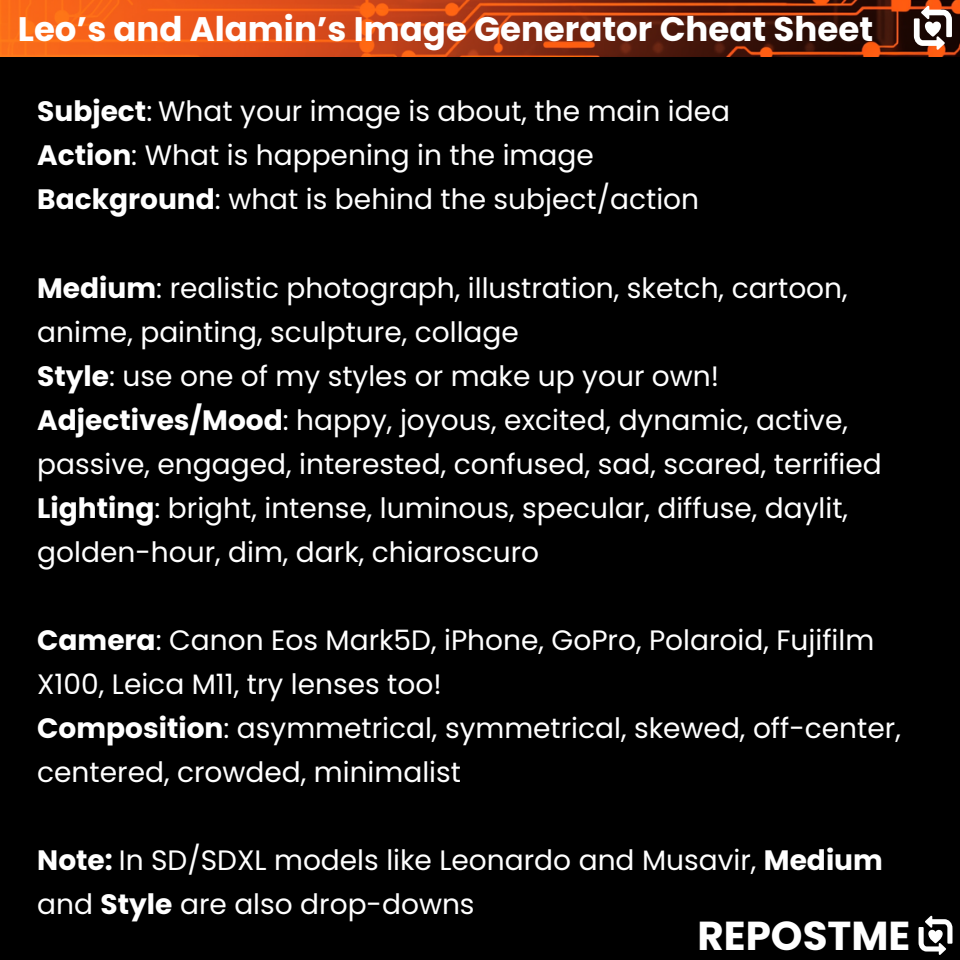
<style>
.page{position:relative;width:960px;height:960px;background:#000}
.page>*{position:absolute;margin:0;border:0;box-sizing:border-box;transform-origin:0 0}
.t1{font:700 40.38px "Poppins";color:#fff}
.t2{font:700 34px "Poppins";color:#fff}
.t3{font:28px/44px "Poppins";color:#fff}
.s1{font-weight:700}
</style>
<div class="page">
<img style="left:0;top:0;width:960px;height:56px">
<svg style="left:914px;top:6px;width:38px;height:44px;background:#998179"></svg>
<svg style="left:919px;top:916px;width:33px;height:39px"></svg>
<p class="t2" style="left:18px;top:5px;width:857px">Leo’s and Alamin’s Image Generator Cheat Sheet</p>
<p class="t3" style="left:37px;top:90px;width:694px"><span class="s1">Subject</span>: What your image is about, the main idea</p>
<h2 class="t3" style="left:37px;top:134px;width:558px"><span class="s1">Action</span>: What is happening in the image</h2>
<p class="t3" style="left:37px;top:178px;width:663px"><span class="s1">Background</span>: what is behind the subject/action</p>
<p class="t3" style="left:37px;top:266px;width:812px"><span class="s1">Medium</span>: realistic photograph, illustration, sketch, cartoon, anime, painting, sculpture, collage</p>
<p class="t3" style="left:37px;top:354px;width:684px"><span class="s1">Style</span>: use one of my styles or make up your own!</p>
<p class="t3" style="left:37px;top:398px;width:846px"><span class="s1">Adjectives/Mood</span>: happy, joyous, excited, dynamic, active, passive, engaged, interested, confused, sad, scared, terrified</p>
<p class="t3" style="left:37px;top:486px;width:812px"><span class="s1">Lighting</span>: bright, intense, luminous, specular, diffuse, daylit, golden-hour, dim, dark, chiaroscuro</p>
<p class="t3" style="left:37px;top:618px;width:839px"><span class="s1">Camera</span>: Canon Eos Mark5D, iPhone, GoPro, Polaroid, Fujifilm<br>X100, Leica M11, try lenses too!</p>
<p class="t3" style="left:37px;top:706px;width:865px"><span class="s1">Composition</span>: asymmetrical, symmetrical, skewed, off-center, centered, crowded, minimalist</p>
<p class="t3" style="left:37px;top:839px;width:847px"><span class="s1">Note:</span> In SD/SDXL models like Leonardo and Musavir, <span class="s1">Medium </span>and <span class="s1">Style</span> are also drop-downs</p>
<p class="t1" style="left:697px;top:907px;width:214px">REPOSTME</p>
</div>
